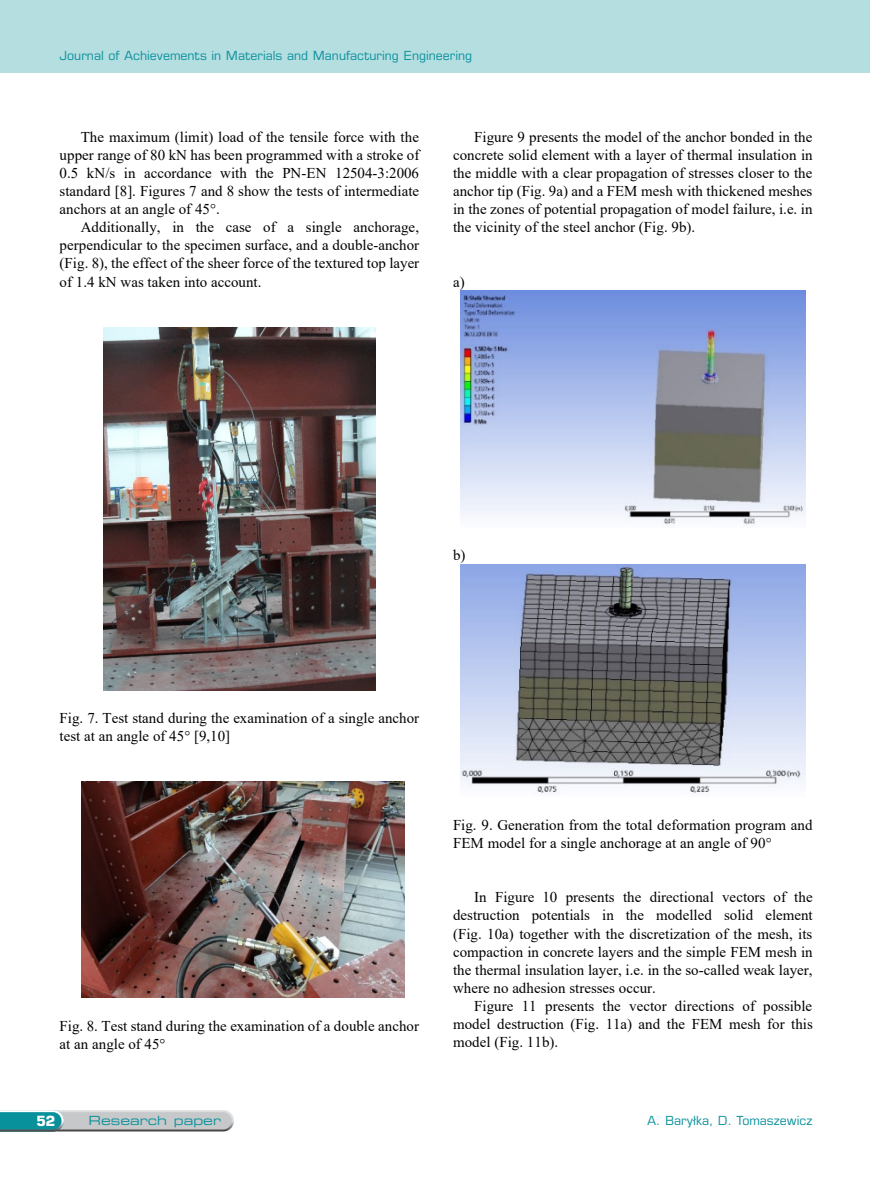
<style>
.page{position:relative;width:872px;height:1191px;background:#fff}
.page>*{position:absolute;margin:0;border:0;box-sizing:border-box;transform-origin:0 0}
.t1{font:15px/18.1px "Times New Roman";letter-spacing:.005em;color:#000}
.t2{font:700 14.1px "Eurostile LT Pro";color:#fff}
.t3{font:12.6px "Eurostile LT Pro";color:#09919b}
.t4{font:12.6px "Eurostile LT Pro Ex 2";color:#09919b}
</style>
<div class="page">
<svg style="left:0;top:1110px;width:234px;height:21px;background:#99b7ba"></svg>
<div style="left:0;top:0;width:870px;height:72px;background:#b5dee1"></div>
<img style="left:103px;top:327px;width:272px;height:363px">
<img style="left:81px;top:781px;width:324px;height:216px">
<img style="left:460px;top:291px;width:345px;height:234px">
<img style="left:460px;top:564px;width:345px;height:230px">
<p class="t3" style="left:60px;top:48px;width:414px">Journal of Achievements in Materials and Manufacturing Engineering</p>
<p class="t1" style="left:81px;top:127px;width:340px">The maximum (limit) load of the tensile force with the</p>
<p class="t1" style="left:60px;top:145px;width:361px">upper range of 80 kN has been programmed with a stroke of</p>
<p class="t1" style="left:60px;top:163px;width:361px">0.5 kN/s in accordance with the PN-EN 12504-3:2006</p>
<p class="t1" style="left:60px;top:181px;width:361px">standard [8]. Figures 7 and 8 show the tests of intermediate</p>
<p class="t1" style="left:60px;top:199px;width:162px">anchors at an angle of 45°.</p>
<p class="t1" style="left:81px;top:218px;width:340px">Additionally, in the case of a single anchorage,</p>
<p class="t1" style="left:60px;top:236px;width:361px">perpendicular to the specimen surface, and a double-anchor</p>
<p class="t1" style="left:60px;top:254px;width:361px">(Fig. 8), the effect of the sheer force of the textured top layer</p>
<p class="t1" style="left:60px;top:272px;width:203px">of 1.4 kN was taken into account.</p>
<p class="t1" style="left:453px;top:127px;width:361px;text-align:justify;text-indent:21px">Figure 9 presents the model of the anchor bonded in the concrete solid element with a layer of thermal insulation in the middle with a clear propagation of stresses closer to the anchor tip (Fig. 9a) and a FEM mesh with thickened meshes in the zones of potential propagation of model failure, i.e. in the vicinity of the steel anchor (Fig. 9b).</p>
<p class="t1" style="left:453px;top:272px;width:13px">a)</p>
<p class="t1" style="left:453px;top:545px;width:14px">b)</p>
<p class="t1" style="left:60px;top:708px;width:361px">Fig. 7. Test stand during the examination of a single anchor test at an angle of 45° [9,10]</p>
<p class="t1" style="left:60px;top:1016px;width:361px">Fig. 8. Test stand during the examination of a double anchor at an angle of 45°</p>
<p class="t2" style="left:36px;top:1112px;width:20px">52</p>
<p class="t4" style="left:88px;top:1112px;width:134px">Research paper</p>
<p class="t1" style="left:453px;top:815px;width:361px">Fig. 9. Generation from the total deformation program and<br>FEM model for a single anchorage at an angle of 90°</p>
<p class="t1" style="left:474px;top:887px;width:340px">In Figure 10 presents the directional vectors of the</p>
<p class="t1" style="left:453px;top:905px;width:361px">destruction potentials in the modelled solid element</p>
<p class="t1" style="left:453px;top:924px;width:361px">(Fig. 10a) together with the discretization of the mesh, its</p>
<p class="t1" style="left:453px;top:942px;width:361px">compaction in concrete layers and the simple FEM mesh in</p>
<p class="t1" style="left:453px;top:960px;width:361px">the thermal insulation layer, i.e. in the so-called weak layer,</p>
<p class="t1" style="left:453px;top:978px;width:204px">where no adhesion stresses occur.</p>
<p class="t1" style="left:474px;top:996px;width:339px">Figure 11 presents the vector directions of possible</p>
<p class="t1" style="left:453px;top:1014px;width:361px">model destruction (Fig. 11a) and the FEM mesh for this</p>
<p class="t1" style="left:453px;top:1032px;width:107px">model (Fig. 11b).</p>
<p class="t3" style="left:647px;top:1113px;width:167px">A. Baryłka, D. Tomaszewicz</p>
</div>
